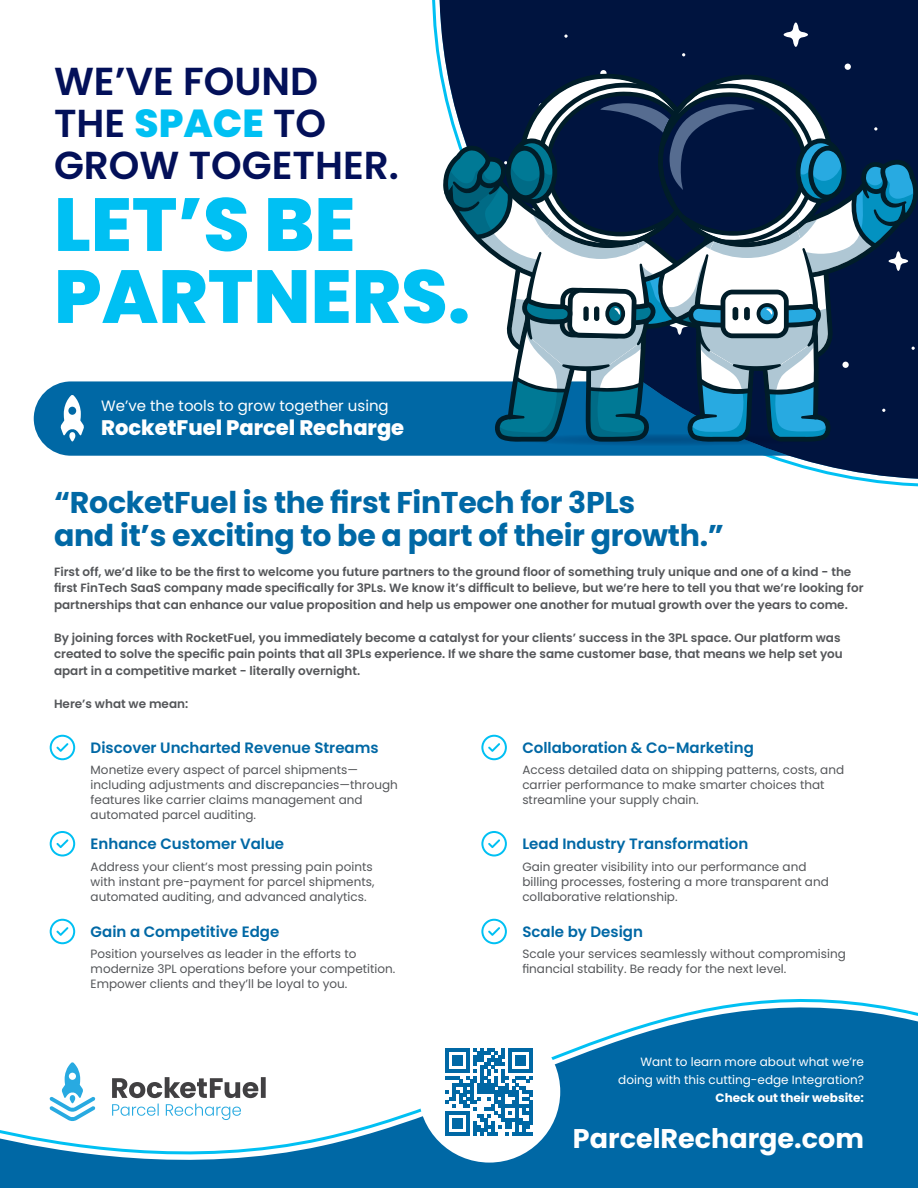
<style>
.page{position:relative;width:918px;height:1188px;background:#fff}
.page>*{position:absolute;margin:0;border:0;box-sizing:border-box;transform-origin:0 0}
.t1{font:800 75px/72px "Poppins";color:#00c0f3}
.t2{font:600 39px/42px "Poppins";color:#031059}
.t3{font:700 30px/33px "Poppins";letter-spacing:-.01em;color:#0068a5}
.t4{font:700 27px "Poppins";color:#fff}
.t5{font:800 21px "Poppins";color:#fff}
.t6{font:600 15px "Poppins";color:#0068a5}
.t7{font:15px "Poppins";color:#fff}
.t8{font:12px/15px "Poppins";color:#545659}
.t9{font:600 12px/16.5px "Poppins";color:#545659}
.t10{font:12px/18px "Poppins";color:#fff;text-align:right}
.t11{font:700 12px "Poppins";color:#fff}
.s1{font-weight:800;color:#00c0f3}
</style>
<div class="page">
<div style="left:34px;top:381px;width:827px;height:75px;background:#0068a5;border-radius:37px"></div>
<svg style="left:61px;top:395px;width:23px;height:47px"></svg>
<svg style="left:440px;top:0;width:478px;height:479px;fill:#00143f"></svg>
<svg style="left:784px;top:22px;width:24px;height:25px"></svg>
<svg style="left:564px;top:34px;width:4px;height:4px"></svg>
<img style="left:509px;top:442px;width:302px;height:7px">
<svg style="left:442px;top:64px;width:476px;height:378px"></svg>
<svg style="left:0;top:999px;width:918px;height:189px;fill:#0068a5"></svg>
<svg style="left:50px;top:735px;width:25px;height:25px"></svg>
<svg style="left:50px;top:831px;width:25px;height:26px"></svg>
<svg style="left:50px;top:919px;width:25px;height:25px"></svg>
<svg style="left:481px;top:735px;width:26px;height:25px"></svg>
<svg style="left:481px;top:831px;width:26px;height:26px"></svg>
<svg style="left:481px;top:919px;width:26px;height:25px"></svg>
<div style="left:418px;top:1021px;width:142px;height:142px;background:#fff;border-radius:50%"></div>
<svg style="left:445px;top:1048px;width:88px;height:88px"></svg>
<svg style="left:49px;top:1062px;width:46px;height:59px"></svg>
<svg style="left:112px;top:1104px;width:129px;height:16px"></svg>
<svg style="left:112px;top:1077px;width:154px;height:21px"></svg>
<h2 class="t2" style="left:54px;top:60px;width:346px">WE’VE FOUND<br>THE <span class="s1">SPACE</span> TO<br>GROW TOGETHER.</h2>
<h1 class="t1" style="left:54px;top:189px;width:418px">LET’S BE<br>PARTNERS.</h1>
<p class="t7" style="left:101px;top:397px;width:289px">We’ve the tools to grow together using</p>
<h3 class="t5" style="left:101px;top:415px;width:304px">RocketFuel Parcel Recharge</h3>
<h3 class="t3" style="left:54px;top:487px;width:672px">“RocketFuel is the first FinTech for 3PLs<br>and it’s exciting to be a part of their growth.”</h3>
<p class="t9" style="left:54px;top:563px;width:811px">First off, we’d like to be the first to welcome you future partners to the ground floor of something truly unique and one of a kind - the first FinTech SaaS company made specifically for 3PLs. We know it’s difficult to believe, but we’re here to tell you that we’re looking for partnerships that can enhance our value proposition and help us empower one another for mutual growth over the years to come.</p>
<p class="t9" style="left:54px;top:629px;width:790px">By joining forces with RocketFuel, you immediately become a catalyst for your clients’ success in the 3PL space. Our platform was created to solve the specific pain points that all 3PLs experience. If we share the same customer base, that means we help set you apart in a competitive market - literally overnight.</p>
<p class="t9" style="left:54px;top:695px;width:136px">Here’s what we mean:</p>
<p class="t6" style="left:91px;top:739px;width:290px">Discover Uncharted Revenue Streams</p>
<p class="t6" style="left:522px;top:739px;width:233px">Collaboration &amp; Co-Marketing</p>
<p class="t8" style="left:91px;top:763px;width:309px">Monetize every aspect of parcel shipments— including adjustments and discrepancies—through features like carrier claims management and automated parcel auditing.</p>
<p class="t8" style="left:522px;top:763px;width:323px">Access detailed data on shipping patterns, costs, and carrier performance to make smarter choices that streamline your supply chain.</p>
<p class="t6" style="left:91px;top:835px;width:195px">Enhance Customer Value</p>
<p class="t6" style="left:522px;top:835px;width:228px">Lead Industry Transformation</p>
<p class="t8" style="left:91px;top:859px;width:285px">Address your client’s most pressing pain points with instant pre-payment for parcel shipments, automated auditing, and advanced analytics.</p>
<p class="t8" style="left:522px;top:859px;width:308px">Gain greater visibility into our performance and billing processes, fostering a more transparent and collaborative relationship.</p>
<p class="t6" style="left:91px;top:923px;width:190px">Gain a Competitive Edge</p>
<p class="t6" style="left:522px;top:923px;width:122px">Scale by Design</p>
<p class="t8" style="left:91px;top:947px;width:306px">Position yourselves as leader in the efforts to modernize 3PL operations before your competition.<br>Empower clients and they’ll be loyal to you.</p>
<p class="t8" style="left:522px;top:947px;width:325px">Scale your services seamlessly without compromising financial stability. Be ready for the next level.</p>
<p class="t10" style="left:618px;top:1053px;width:247px">Want to learn more about what we’re doing with this cutting-edge Integration?</p>
<p class="t11" style="left:716px;top:1091px;width:150px">Check out their website:</p>
<h3 class="t4" style="left:573px;top:1123px;width:293px">ParcelRecharge.com</h3>
</div>
